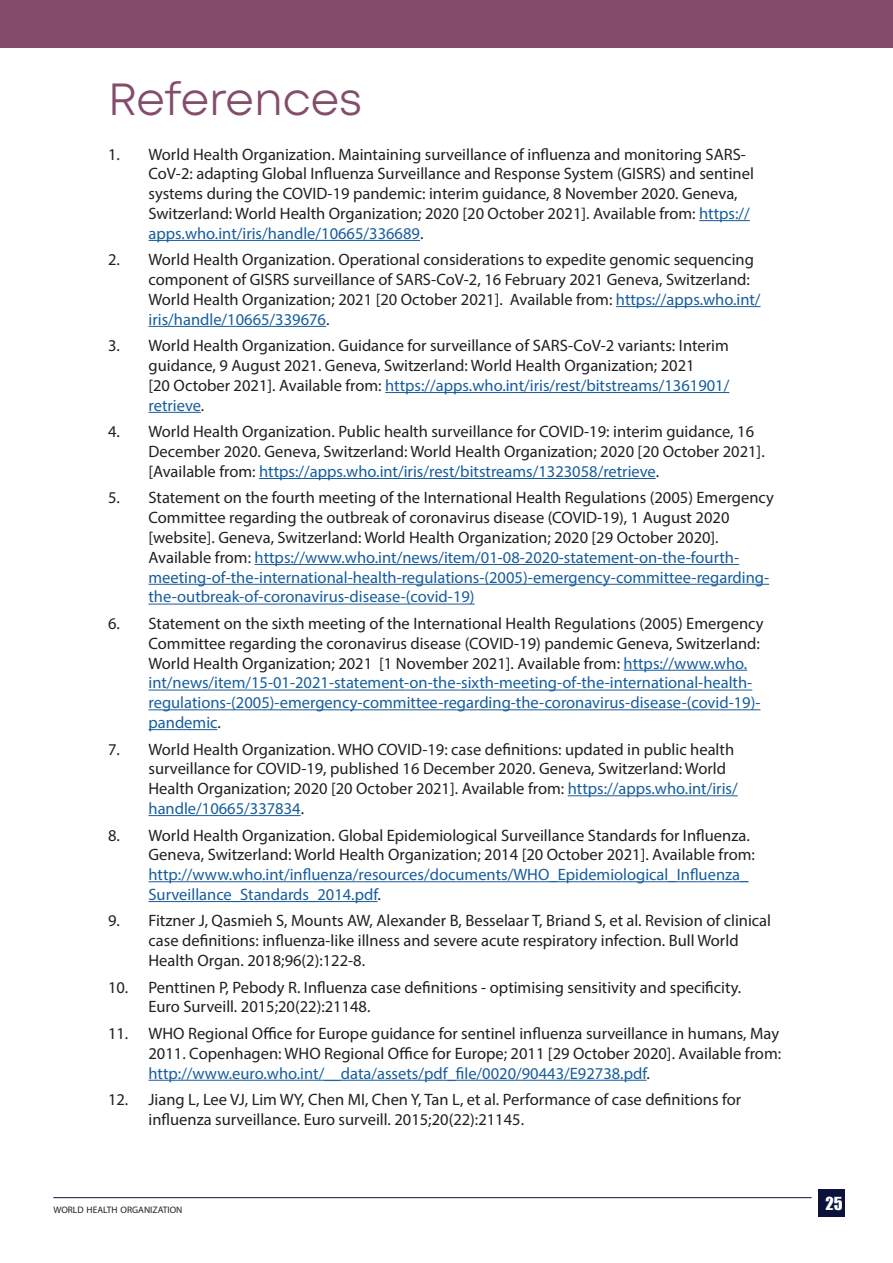
<style>
.page{position:relative;width:893px;height:1263px;background:#fff}
.page>*{position:absolute;margin:0;border:0;box-sizing:border-box;transform-origin:0 0}
.Paragraph_Style_1{font:45px "Mont";color:#844d6b}
.Paragraph_Style_1-2{font:16.5px/19.8px "Myriad Pro";color:#231f20}
.t1{font:16.5px "Impact";color:#fff}
.t2{font:9.45px "Myriad Pro";color:#231f20}
.s1{color:#175d9e}
</style>
<div class="page">
<div style="left:818px;top:1189px;width:26px;height:28px;background:#0b133a"></div>
<hr style="left:53px;top:1197px;width:759px;height:1px;background:#0b133a">
<div style="left:0;top:0;width:893px;height:47px;background:#844d6b"></div>
<hr style="left:699px;top:220px;width:51px;height:1px;background:#175d9e">
<hr style="left:148px;top:240px;width:272px;height:1px;background:#175d9e">
<hr style="left:616px;top:306px;width:145px;height:1px;background:#175d9e">
<hr style="left:148px;top:326px;width:178px;height:1px;background:#175d9e">
<hr style="left:385px;top:392px;width:344px;height:1px;background:#175d9e">
<hr style="left:148px;top:412px;width:53px;height:1px;background:#175d9e">
<hr style="left:259px;top:478px;width:397px;height:1px;background:#175d9e">
<hr style="left:255px;top:564px;width:484px;height:1px;background:#175d9e">
<hr style="left:148px;top:584px;width:621px;height:1px;background:#175d9e">
<hr style="left:148px;top:604px;width:327px;height:1px;background:#175d9e">
<hr style="left:624px;top:670px;width:123px;height:1px;background:#175d9e">
<hr style="left:148px;top:690px;width:604px;height:1px;background:#175d9e">
<hr style="left:148px;top:709px;width:612px;height:1px;background:#175d9e">
<hr style="left:148px;top:729px;width:69px;height:1px;background:#175d9e">
<hr style="left:568px;top:795px;width:170px;height:1px;background:#175d9e">
<hr style="left:148px;top:815px;width:153px;height:1px;background:#175d9e">
<hr style="left:148px;top:881px;width:600px;height:1px;background:#175d9e">
<hr style="left:148px;top:901px;width:230px;height:1px;background:#175d9e">
<hr style="left:148px;top:1080px;width:499px;height:1px;background:#175d9e">
<p class="Paragraph_Style_1" style="left:108px;top:71px;width:256px">References</p>
<p class="Paragraph_Style_1-2" style="left:148px;top:144px;width:607px;text-indent:-40px">1. World Health Organization. Maintaining surveillance of influenza and monitoring SARS-CoV-2: adapting Global Influenza Surveillance and Response System (GISRS) and sentinel systems during the COVID-19 pandemic: interim guidance, 8 November 2020. Geneva, Switzerland: World Health Organization; 2020 [20 October 2021]. Available from: <span class="s1">https:// apps.who.int/iris/handle/10665/336689</span>.</p>
<p class="Paragraph_Style_1-2" style="left:148px;top:250px;width:614px;text-indent:-40px">2. World Health Organization. Operational considerations to expedite genomic sequencing component of GISRS surveillance of SARS-CoV-2, 16 February 2021 Geneva, Switzerland:<br>World Health Organization; 2021 [20 October 2021]. Available from: <span class="s1">https://apps.who.int/ iris/handle/10665/339676</span>.</p>
<p class="Paragraph_Style_1-2" style="left:148px;top:336px;width:582px;text-indent:-40px">3. World Health Organization. Guidance for surveillance of SARS-CoV-2 variants: Interim guidance, 9 August 2021. Geneva, Switzerland: World Health Organization; 2021<br>[20 October 2021]. Available from: <span class="s1">https://apps.who.int/iris/rest/bitstreams/1361901/ retrieve</span>.</p>
<p class="Paragraph_Style_1-2" style="left:148px;top:422px;width:618px;text-indent:-40px">4. World Health Organization. Public health surveillance for COVID-19: interim guidance, 16<br>December 2020. Geneva, Switzerland: World Health Organization; 2020 [20 October 2021]. [Available from: <span class="s1">https://apps.who.int/iris/rest/bitstreams/1323058/retrieve</span>.</p>
<p class="Paragraph_Style_1-2" style="left:148px;top:488px;width:627px;text-indent:-40px">5. Statement on the fourth meeting of the International Health Regulations (2005) Emergency Committee regarding the outbreak of coronavirus disease (COVID-19), 1 August 2020 [website]. Geneva, Switzerland: World Health Organization; 2020 [29 October 2020].<br>Available from: <span class="s1">https://www.who.int/news/item/01-08-2020-statement-on-the-fourth&shy;meeting-of-the-international-health-regulations-(2005)-emergency-committee-regarding&shy;the-outbreak-of-coronavirus-disease-(covid-19)</span></p>
<p class="Paragraph_Style_1-2" style="left:148px;top:613px;width:617px;text-indent:-40px">6. Statement on the sixth meeting of the International Health Regulations (2005) Emergency Committee regarding the coronavirus disease (COVID-19) pandemic Geneva, Switzerland:<br>World Health Organization; 2021 [1 November 2021]. Available from: <span class="s1">https://www.who. int/news/item/15-01-2021-statement-on-the-sixth-meeting-of-the-international-health&shy;regulations-(2005)-emergency-committee-regarding-the-coronavirus-disease-(covid-19)- pandemic</span>.</p>
<p class="Paragraph_Style_1-2" style="left:148px;top:739px;width:591px;text-indent:-40px">7. World Health Organization. WHO COVID-19: case definitions: updated in public health surveillance for COVID-19, published 16 December 2020. Geneva, Switzerland: World Health Organization; 2020 [20 October 2021]. Available from: <span class="s1">https://apps.who.int/iris/ handle/10665/337834</span>.</p>
<p class="Paragraph_Style_1-2" style="left:148px;top:825px;width:608px;text-indent:-40px">8. World Health Organization. Global Epidemiological Surveillance Standards for Influenza.<br>Geneva, Switzerland: World Health Organization; 2014 [20 October 2021]. Available from: <span class="s1">http://www.who.int/influenza/resources/documents/WHO_Epidemiological_Influenza_ Surveillance_Standards_2014.pdf</span>.</p>
<p class="Paragraph_Style_1-2" style="left:148px;top:911px;width:624px;text-indent:-40px">9. Fitzner J, Qasmieh S, Mounts AW, Alexander B, Besselaar T, Briand S, et al. Revision of clinical case definitions: influenza-like illness and severe acute respiratory infection. Bull World<br>Health Organ. 2018;96(2):122-8.</p>
<p class="Paragraph_Style_1-2" style="left:148px;top:977px;width:594px;text-indent:-40px">10. Penttinen P, Pebody R. Influenza case definitions - optimising sensitivity and specificity.<br>Euro Surveill. 2015;20(22):21148.</p>
<p class="Paragraph_Style_1-2" style="left:148px;top:1023px;width:634px;text-indent:-40px">11. WHO Regional Office for Europe guidance for sentinel influenza surveillance in humans, May<br>2011. Copenhagen: WHO Regional Office for Europe; 2011 [29 October 2020]. Available from: <span class="s1">http://www.euro.who.int/__data/assets/pdf_file/0020/90443/E92738.pdf</span>.</p>
<p class="Paragraph_Style_1-2" style="left:148px;top:1089px;width:594px;text-indent:-40px">12. Jiang L, Lee VJ, Lim WY, Chen MI, Chen Y, Tan L, et al. Performance of case definitions for influenza surveillance. Euro surveill. 2015;20(22):21145.</p>
<p class="t2" style="left:53px;top:1204px;width:131px">WORLD HEALTH ORGANIZATION</p>
<p class="t1" style="left:825px;top:1191px;width:19px">25</p>
</div>
